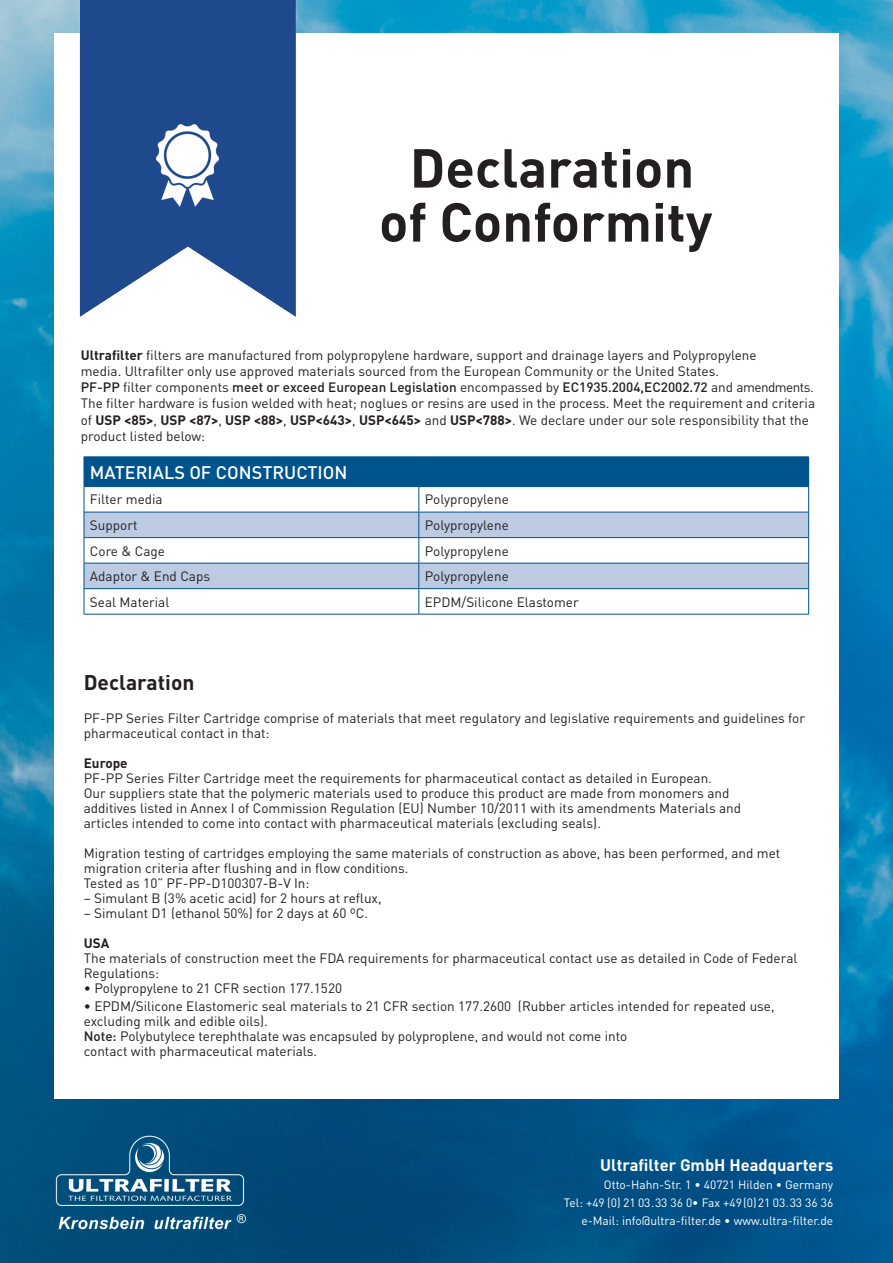
<style>
.page{position:relative;width:893px;height:1263px;background:#fff}
.page>*{position:absolute;margin:0;border:0;box-sizing:border-box;transform-origin:0 0}
.t1{font:700 54px/54px "DIN Pro";color:#231f20;text-align:center}
.t2{font:700 21px "DIN Pro";color:#231f20}
.t3{font:500 18px "DIN Pro";color:#fff}
.t4{font:700 16.5px "DIN Pro";color:#fff}
.t5{font:13.5px/15px "DIN Pro";color:#231f20}
.t6{font:700 13.5px "DIN Pro";color:#231f20}
.t7{font:12px/18px "DIN Pro";color:#fff;text-align:right}
.s1{font-weight:700}
.s2{font-weight:500}
</style>
<div class="page">
<img style="left:0;top:0;width:893px;height:1263px">
<div style="left:54px;top:33px;width:785px;height:1065px;background:#fff"></div>
<img style="left:30px;top:1134px;width:245px;height:112px">
<img style="left:66px;top:0;width:236px;height:317px">
<img style="left:109px;top:91px;width:167px;height:145px">
<div style="left:84px;top:457px;width:725px;height:30px;background:#00548e"></div>
<svg style="left:85px;top:487px;width:723px;height:127px"></svg>
<svg style="left:85px;top:513px;width:723px;height:75px;fill:#bccbe2"></svg>
<hr style="left:84px;top:456px;width:335px;height:1px;background:#00548e">
<hr style="left:419px;top:456px;width:390px;height:1px;background:#00548e">
<hr style="left:84px;top:512px;width:335px;height:1px;background:#00548e">
<hr style="left:419px;top:512px;width:390px;height:1px;background:#00548e">
<hr style="left:84px;top:537px;width:335px;height:1px;background:#00548e">
<hr style="left:419px;top:537px;width:390px;height:1px;background:#00548e">
<hr style="left:84px;top:563px;width:335px;height:1px;background:#00548e">
<hr style="left:419px;top:563px;width:390px;height:1px;background:#00548e">
<hr style="left:84px;top:588px;width:335px;height:1px;background:#00548e">
<svg style="left:84px;top:487px;width:1px;height:127px"></svg>
<hr style="left:419px;top:588px;width:390px;height:1px;background:#00548e">
<svg style="left:419px;top:487px;width:1px;height:127px"></svg>
<svg style="left:808px;top:487px;width:1px;height:127px"></svg>
<hr style="left:84px;top:614px;width:335px;height:1px;background:#00548e">
<hr style="left:419px;top:614px;width:390px;height:1px;background:#00548e">
<h1 class="t1" style="left:379px;top:139px;width:335px">Declaration of Conformity</h1>
<p class="t5" style="left:81px;top:346px;width:736px;line-height:16.2px"><span class="s1">Ultrafilter</span> filters are manufactured from polypropylene hardware, support and drainage layers and Polypropylene<br>media. Ultrafilter only use approved materials sourced from the European Community or the United States.<br><span class="s2">PF-PP</span> filter components <span class="s2">meet or exceed European Legislation</span> encompassed by <span class="s2">EC1935.2004,EC2002.72</span> and amendments.<br>The filter hardware is fusion welded with heat; noglues or resins are used in the process. Meet the requirement and criteria of <span class="s1">USP &lt;85&gt;</span>, <span class="s1">USP &lt;87&gt;</span>, <span class="s1">USP &lt;88&gt;</span>, <span class="s1">USP&lt;643&gt;</span>, <span class="s1">USP&lt;645&gt;</span> and <span class="s1">USP&lt;788&gt;</span>. We declare under our sole responsibility that the product listed below:</p>
<h3 class="t3" style="left:90px;top:460px;width:259px">MATERIALS OF CONSTRUCTION</h3>
<p class="t5" style="left:90px;top:492px;width:74px">Filter media</p>
<p class="t5" style="left:425px;top:492px;width:85px">Polypropylene</p>
<p class="t5" style="left:90px;top:517px;width:49px">Support</p>
<p class="t5" style="left:425px;top:517px;width:85px">Polypropylene</p>
<p class="t5" style="left:90px;top:543px;width:77px">Core &amp; Cage</p>
<p class="t5" style="left:425px;top:543px;width:85px">Polypropylene</p>
<p class="t5" style="left:90px;top:568px;width:122px">Adaptor &amp; End Caps</p>
<p class="t5" style="left:425px;top:568px;width:85px">Polypropylene</p>
<p class="t5" style="left:90px;top:594px;width:81px">Seal Material</p>
<p class="t5" style="left:425px;top:594px;width:155px">EPDM/Silicone Elastomer</p>
<h2 class="t2" style="left:84px;top:668px;width:112px">Declaration</h2>
<p class="t5" style="left:84px;top:710px;width:723px">PF-PP Series Filter Cartridge comprise of materials that meet regulatory and legislative requirements and guidelines for pharmaceutical contact in that:</p>
<p class="t6" style="left:84px;top:754px;width:45px">Europe</p>
<p class="t5" style="left:84px;top:770px;width:659px">PF-PP Series Filter Cartridge meet the requirements for pharmaceutical contact as detailed in European.<br>Our suppliers state that the polymeric materials used to produce this product are made from monomers and additives listed in Annex I of Commission Regulation (EU) Number 10/2011 with its amendments Materials and articles intended to come into contact with pharmaceutical materials (excluding seals).</p>
<p class="t5" style="left:84px;top:845px;width:698px">Migration testing of cartridges employing the same materials of construction as above, has been performed, and met migration criteria after flushing and in flow conditions.<br>Tested as 10” PF-PP-D100307-B-V In:</p>
<p class="t5" style="left:84px;top:890px;width:299px">– Simulant B (3% acetic acid) for 2 hours at reflux,</p>
<p class="t5" style="left:84px;top:905px;width:286px">– Simulant D1 (ethanol 50%) for 2 days at 60 ºC.</p>
<p class="t6" style="left:84px;top:934px;width:27px">USA</p>
<p class="t5" style="left:84px;top:950px;width:715px">The materials of construction meet the FDA requirements for pharmaceutical contact use as detailed in Code of Federal<br>Regulations:</p>
<p class="t5" style="left:84px;top:980px;width:260px">• Polypropylene to 21 CFR section 177.1520</p>
<p class="t5" style="left:84px;top:998px;width:692px">• EPDM/Silicone Elastomeric seal materials to 21 CFR section 177.2600 (Rubber articles intended for repeated use, excluding milk and edible oils).<br><span class="s2">Note:</span> Polybutylece terephthalate was encapsuled by polyproplene, and would not come into<br>contact with pharmaceutical materials.</p>
<p class="t4" style="left:600px;top:1154px;width:234px">Ultrafilter GmbH Headquarters</p>
<p class="t7" style="left:564px;top:1175px;width:271px">Otto-Hahn-Str. 1 • 40721 Hilden • Germany<br>Tel: +49 (0) 21 03.33 36 0• Fax +49(0)21 03.33 36 36 e-Mail: info@ultra-filter.de • www.ultra-filter.de</p>
</div>
